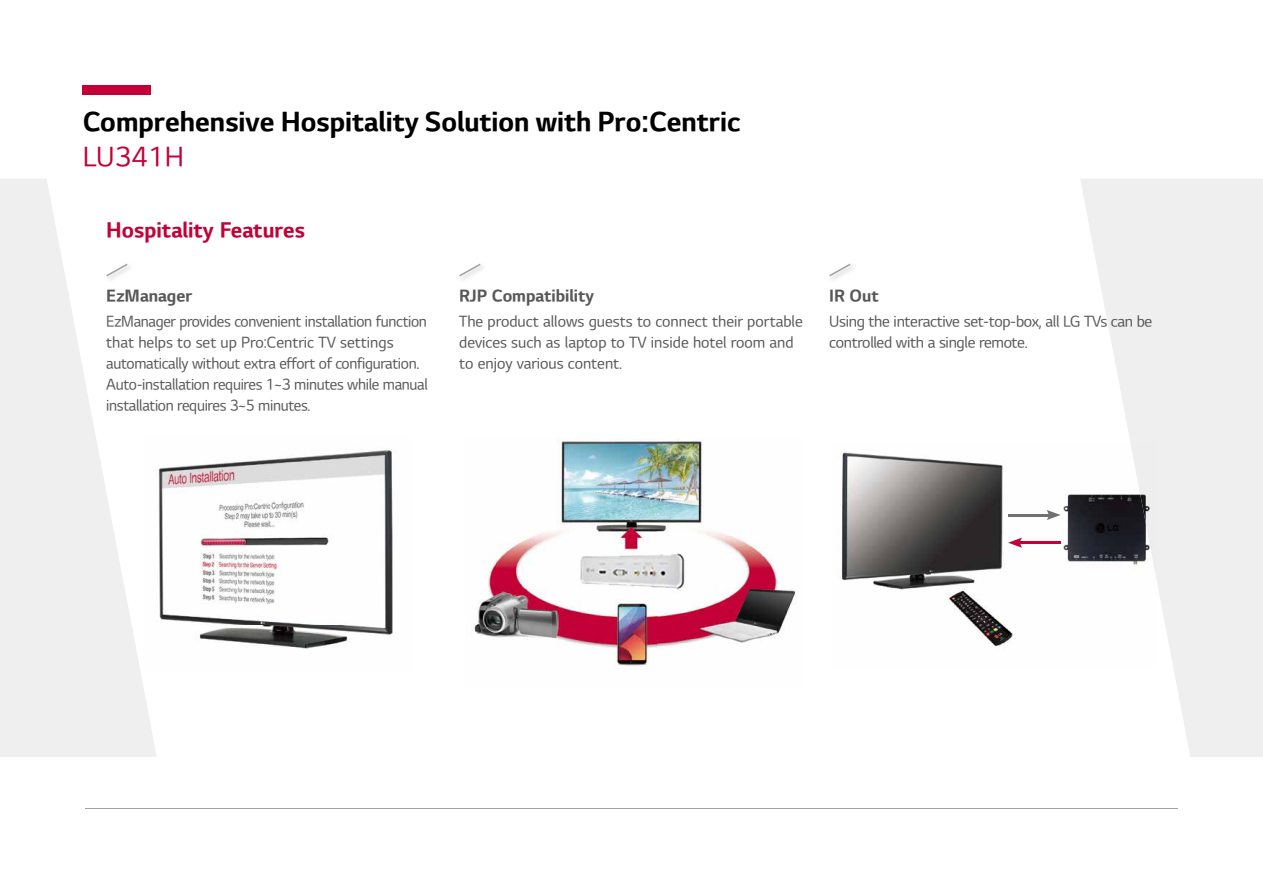
<style>
.page{position:relative;width:1263px;height:893px;background:#fff}
.page>*{position:absolute;margin:0;border:0;box-sizing:border-box;transform-origin:0 0}
.t1{font:27px "LG Sm Haotf TB";color:#000}
.t2{font:27px "LG Sm Haotf TR";color:#c30037}
.t3{font:21px "LG Sm Haotf TB";color:#c30037}
.t4{font:16.5px "LG Sm Haotf TB";color:#595757}
.t5{font:15px/21px "LG Sm Haotf TR";letter-spacing:-.02em;color:#595757}
.t6{font:15px/21px "LG Sm Haotf TR";color:#595757}
</style>
<div class="page">
<div style="left:83px;top:85px;width:68px;height:9px;background:#c30037"></div>
<svg style="left:1080px;top:179px;width:183px;height:578px;fill:#efefef"></svg>
<svg style="left:0;top:179px;width:157px;height:578px;fill:#efefef"></svg>
<hr style="left:85px;top:808px;width:1093px;height:1px;background:#9ea3a6">
<img style="left:143px;top:437px;width:250px;height:236px">
<img style="left:104px;top:262px;width:30px;height:21px">
<svg style="left:106px;top:264px;width:22px;height:12px"></svg>
<img style="left:474px;top:439px;width:322px;height:229px">
<img style="left:841px;top:443px;width:314px;height:225px">
<img style="left:1130px;top:443px;width:25px;height:131px">
<hr style="left:1008px;top:514px;width:43px;height:2px;background:#727171">
<svg style="left:1046px;top:510px;width:14px;height:10px"></svg>
<hr style="left:1018px;top:541px;width:42px;height:3px;background:#c30037">
<svg style="left:1008px;top:538px;width:14px;height:10px"></svg>
<img style="left:830px;top:263px;width:23px;height:16px">
<svg style="left:829px;top:264px;width:21px;height:12px"></svg>
<img style="left:460px;top:263px;width:23px;height:16px">
<svg style="left:459px;top:264px;width:21px;height:12px"></svg>
<h1 class="t1" style="left:83px;top:109px;width:660px">Comprehensive Hospitality Solution with Pro:Centric</h1>
<h1 class="t2" style="left:83px;top:143px;width:103px">LU341H</h1>
<h2 class="t3" style="left:106px;top:220px;width:200px">Hospitality Features</h2>
<p class="t4" style="left:106px;top:288px;width:87px">EzManager</p>
<p class="t4" style="left:459px;top:288px;width:136px">RJP Compatibility</p>
<p class="t6" style="left:459px;top:312px;width:345px">The product allows guests to connect their portable devices such as laptop to TV inside hotel room and to enjoy various content.</p>
<p class="t5" style="left:106px;top:311px;width:323px">EzManager provides convenient installation function that helps to set up Pro:Centric TV settings automatically without extra effort of configuration.<br>Auto-installation requires 1~3 minutes while manual installation requires 3~5 minutes.</p>
<p class="t4" style="left:829px;top:288px;width:51px">IR Out</p>
<p class="t5" style="left:829px;top:312px;width:325px">Using the interactive set-top-box, all LG TVs can be controlled with a single remote.</p>
</div>
